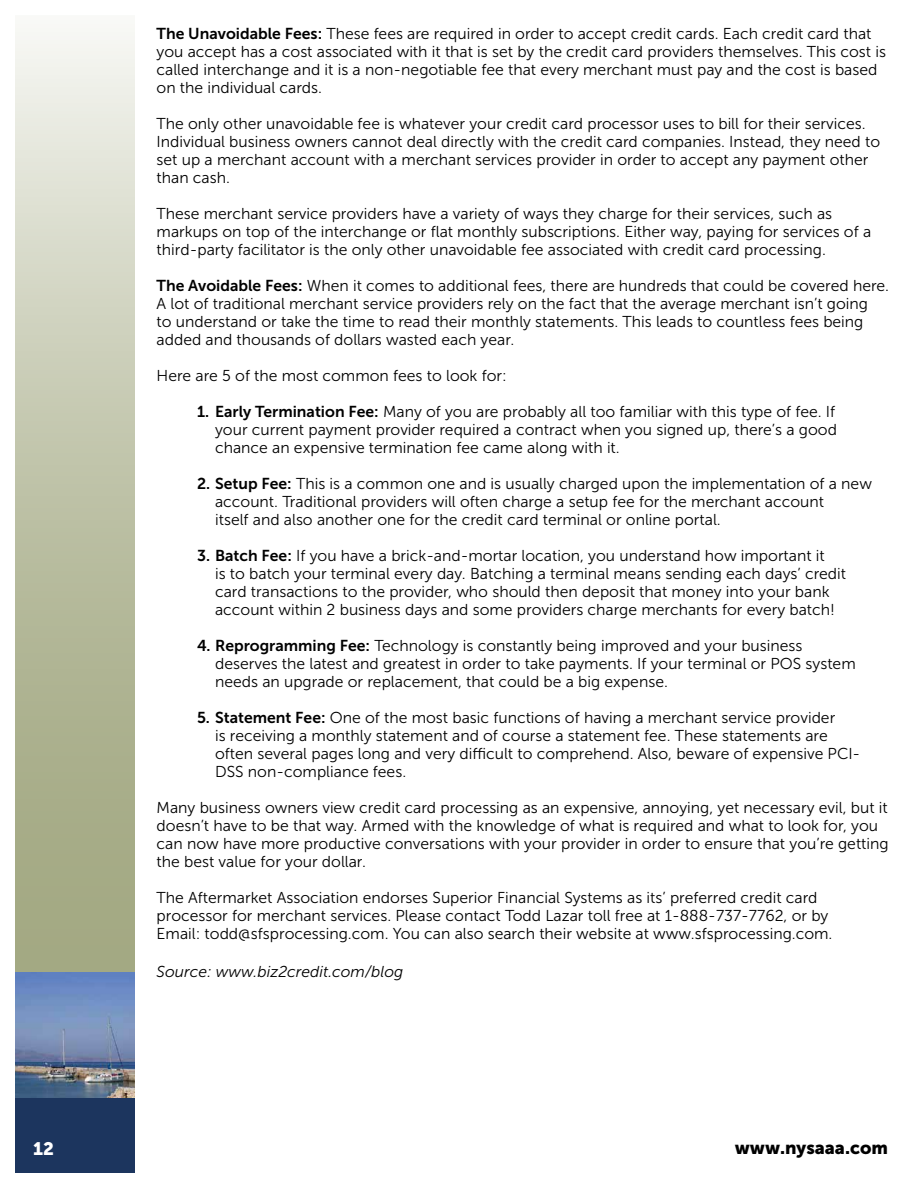
<style>
.page{position:relative;width:918px;height:1188px;background:#fff}
.page>*{position:absolute;margin:0;border:0;box-sizing:border-box;transform-origin:0 0}
.t1{font:18px "Museo Sans 900";color:#000}
.t2{font:18px "Museo Sans 900";color:#fff}
.t3{font:15.75px/18px "Museo Sans 300";color:#000}
.t4{font:italic 15.75px "Museo Sans 300";color:#000}
.s1{font-family:"Museo Sans 700"}
</style>
<div class="page">
<svg style="left:0;top:0;width:135px;height:980px"></svg>
<img style="left:16px;top:972px;width:119px;height:126px">
<svg style="left:0;top:1098px;width:135px;height:90px;fill:#1c355e"></svg>
<p class="t3" style="left:157px;top:25px;width:731px"><span class="s1">The Unavoidable Fees:</span> These fees are required in order to accept credit cards. Each credit card that you accept has a cost associated with it that is set by the credit card providers themselves. This cost is called interchange and it is a non-negotiable fee that every merchant must pay and the cost is based on the individual cards.</p>
<p class="t3" style="left:157px;top:115px;width:725px">The only other unavoidable fee is whatever your credit card processor uses to bill for their services.<br>Individual business owners cannot deal directly with the credit card companies. Instead, they need to set up a merchant account with a merchant services provider in order to accept any payment other than cash.</p>
<p class="t3" style="left:157px;top:205px;width:716px">These merchant service providers have a variety of ways they charge for their services, such as markups on top of the interchange or flat monthly subscriptions. Either way, paying for services of a third-party facilitator is the only other unavoidable fee associated with credit card processing.</p>
<p class="t3" style="left:157px;top:277px;width:734px"><span class="s1">The Avoidable Fees:</span> When it comes to additional fees, there are hundreds that could be covered here.<br>A lot of traditional merchant service providers rely on the fact that the average merchant isn’t going<br>to understand or take the time to read their monthly statements. This leads to countless fees being added and thousands of dollars wasted each year.</p>
<p class="t3" style="left:157px;top:367px;width:352px">Here are 5 of the most common fees to look for:</p>
<p class="t3" style="left:215px;top:403px;width:623px;text-align:justify;text-indent:-18px"><span class="s1">1. Early Termination Fee:</span> Many of you are probably all too familiar with this type of fee. If your current payment provider required a contract when you signed up, there’s a good chance an expensive termination fee came along with it.</p>
<p class="t3" style="left:215px;top:475px;width:658px;text-indent:-18px"><span class="s1">2. Setup Fee:</span> This is a common one and is usually charged upon the implementation of a new account. Traditional providers will often charge a setup fee for the merchant account<br>itself and also another one for the credit card terminal or online portal.</p>
<p class="t3" style="left:215px;top:547px;width:633px;text-indent:-18px"><span class="s1">3. Batch Fee:</span> If you have a brick-and-mortar location, you understand how important it<br>is to batch your terminal every day. Batching a terminal means sending each days’ credit card transactions to the provider, who should then deposit that money into your bank account within 2 business days and some providers charge merchants for every batch!</p>
<p class="t3" style="left:215px;top:637px;width:642px;text-indent:-18px"><span class="s1">4. Reprogramming Fee:</span> Technology is constantly being improved and your business deserves the latest and greatest in order to take payments. If your terminal or POS system needs an upgrade or replacement, that could be a big expense.</p>
<p class="t3" style="left:215px;top:709px;width:647px;text-indent:-18px"><span class="s1">5. Statement Fee:</span> One of the most basic functions of having a merchant service provider<br>is receiving a monthly statement and of course a statement fee. These statements are often several pages long and very difficult to comprehend. Also, beware of expensive PCI-DSS non-compliance fees.</p>
<p class="t3" style="left:157px;top:799px;width:734px">Many business owners view credit card processing as an expensive, annoying, yet necessary evil, but it doesn’t have to be that way. Armed with the knowledge of what is required and what to look for, you can now have more productive conversations with your provider in order to ensure that you’re getting the best value for your dollar.</p>
<p class="t3" style="left:157px;top:889px;width:677px">The Aftermarket Association endorses Superior Financial Systems as its’ preferred credit card processor for merchant services. Please contact Todd Lazar toll free at 1-888-737-7762, or by<br>Email: todd@sfsprocessing.com. You can also search their website at www.sfsprocessing.com.</p>
<p class="t4" style="left:157px;top:963px;width:248px">Source: www.biz2credit.com/blog</p>
<p class="t2" style="left:33px;top:1139px;width:22px">12</p>
<p class="t1" style="left:735px;top:1137px;width:155px">www.nysaaa.com</p>
</div>
